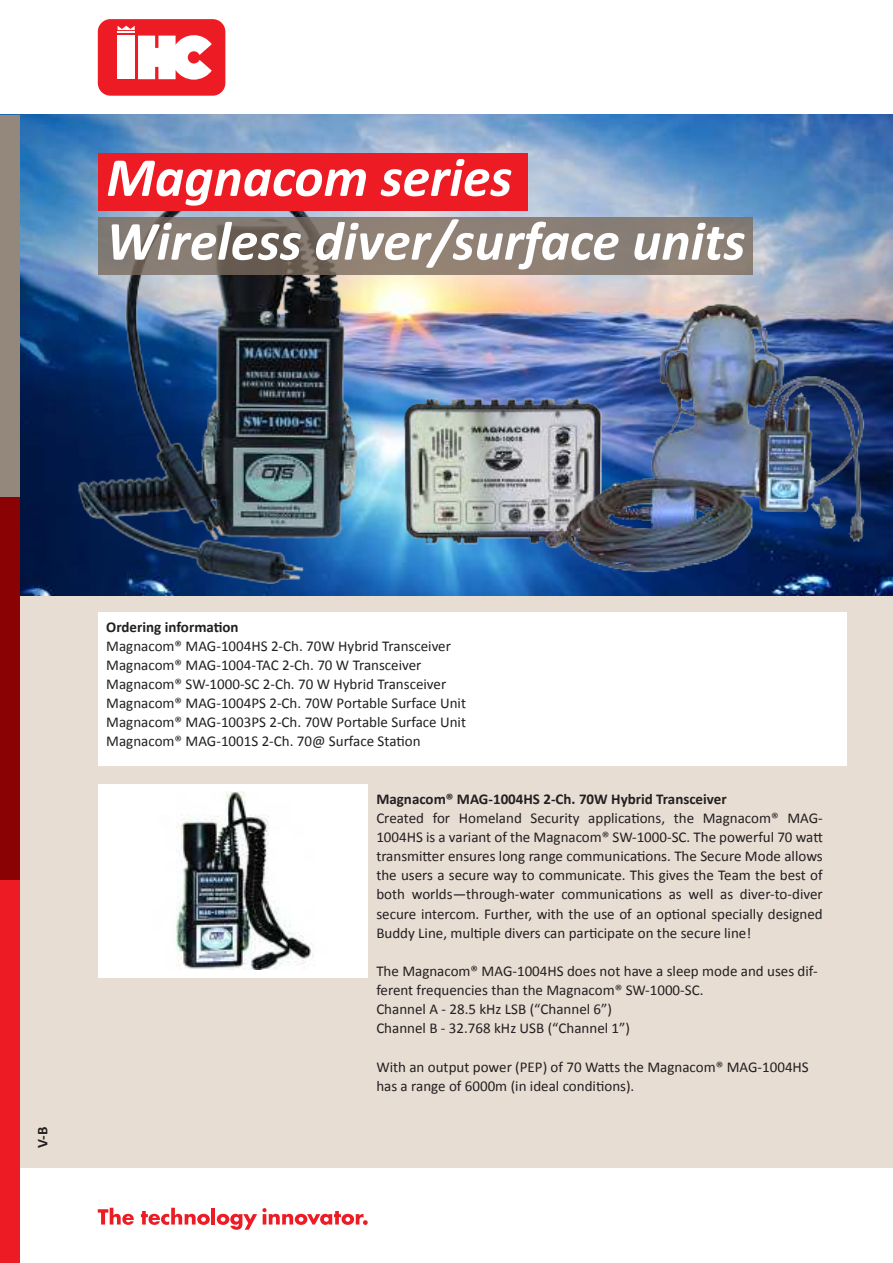
<style>
.page{position:relative;width:893px;height:1263px;background:#fff}
.page>*{position:absolute;margin:0;border:0;box-sizing:border-box;transform-origin:0 0}
.t1{font:italic 700 55.5px/63.8px "Calibri";color:#fff}
.t2{font:15px/19.2px "Calibri";color:#231f20}
.t3{font:700 15px "Calibri";color:#231f20}
</style>
<div class="page">
<div style="left:0;top:115px;width:893px;height:1052px;background:#e7ddd3"></div>
<img style="left:19px;top:115px;width:874px;height:480px">
<div style="left:0;top:115px;width:19px;height:382px;background:#94887d"></div>
<div style="left:0;top:497px;width:19px;height:383px;background:#8b0204"></div>
<div style="left:0;top:880px;width:19px;height:383px;background:#ed1c24"></div>
<div style="left:98px;top:19px;width:127px;height:77px;background:#ed1c24;border-radius:13px"></div>
<svg style="left:118px;top:26px;width:94px;height:54px"></svg>
<svg style="left:98px;top:1208px;width:36px;height:17px"></svg>
<svg style="left:141px;top:1208px;width:69px;height:17px"></svg>
<hr style="left:211px;top:1208px;width:4px;height:16px;background:#ed1c24">
<svg style="left:217px;top:1208px;width:151px;height:22px"></svg>
<div style="left:98px;top:612px;width:748px;height:153px;background:#fff"></div>
<div style="left:98px;top:784px;width:270px;height:194px;background:#fff"></div>
<img style="left:176px;top:791px;width:138px;height:178px">
<img style="left:418px;top:368px;width:118px;height:206px">
<img style="left:536px;top:274px;width:342px;height:343px">
<img style="left:19px;top:182px;width:399px;height:402px">
<div style="left:98px;top:153px;width:429px;height:57px;background:#ed1c24"></div>
<svg style="left:98px;top:217px;width:655px;height:57px;background:#86796f"></svg>
<h1 class="t1" style="left:106px;top:149px;width:641px">Magnacom series<br>Wireless diver/surface units</h1>
<p class="t3" style="left:37px;top:1148px;width:23px;rotate:-90deg">V-B</p>
<p class="t3" style="left:106px;top:617px;width:134px">Ordering information</p>
<p class="t2" style="left:106px;top:637px;width:361px">Magnacom® MAG-1004HS 2-Ch. 70W Hybrid Transceiver Magnacom® MAG-1004-TAC 2-Ch. 70 W Transceiver Magnacom® SW-1000-SC 2-Ch. 70 W Hybrid Transceiver Magnacom® MAG-1004PS 2-Ch. 70W Portable Surface Unit Magnacom® MAG-1003PS 2-Ch. 70W Portable Surface Unit Magnacom® MAG-1001S 2-Ch. 70@ Surface Station</p>
<p class="t3" style="left:376px;top:793px;width:352px">Magnacom® MAG-1004HS 2-Ch. 70W Hybrid Transceiver</p>
<p class="t2" style="left:376px;top:808px;width:448px;text-align:justify">Created for Homeland Security applications, the Magnacom® MAG-1004HS is a variant of the Magnacom® SW-1000-SC. The powerful 70 watt transmitter ensures long range communications. The Secure Mode allows the users a secure way to communicate. This gives the Team the best of both worlds—through-water communications as well as diver-to-diver secure intercom. Further, with the use of an optional specially designed Buddy Line, multiple divers can participate on the secure line!</p>
<p class="t2" style="left:376px;top:962px;width:443px">The Magnacom® MAG-1004HS does not have a sleep mode and uses dif&shy;ferent frequencies than the Magnacom® SW-1000-SC.<br>Channel A - 28.5 kHz LSB (“Channel 6”)<br>Channel B - 32.768 kHz USB (“Channel 1”)</p>
<p class="t2" style="left:376px;top:1057px;width:434px">With an output power (PEP) of 70 Watts the Magnacom® MAG-1004HS has a range of 6000m (in ideal conditions).</p>
</div>
